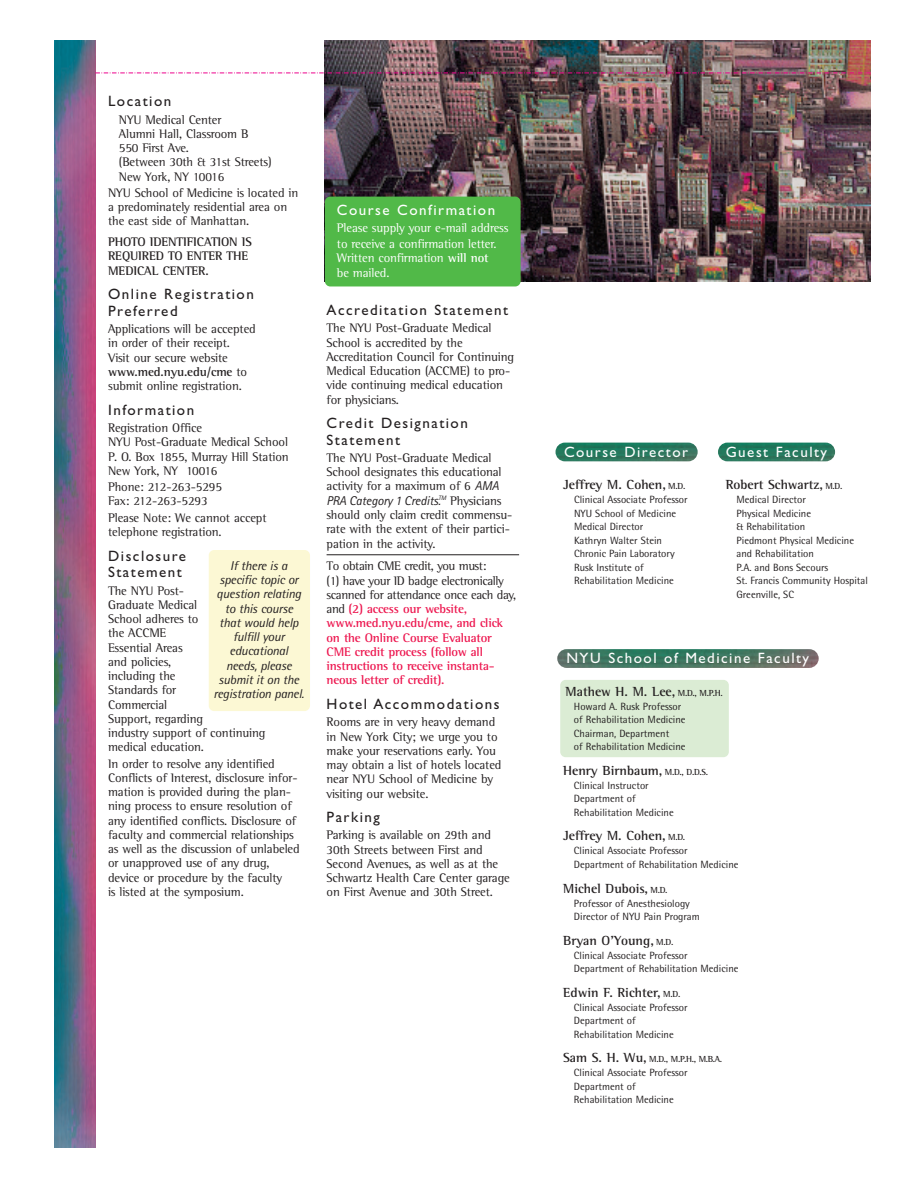
<style>
.page{position:relative;width:918px;height:1188px;background:#fff}
.page>*{position:absolute;margin:0;border:0;box-sizing:border-box;transform-origin:0 0}
.t1{font:15px/16.5px "Gill Sans";letter-spacing:.1em;color:#231f20}
.t2{font:15px "Gill Sans";letter-spacing:.1em;color:#fff}
.t3{font:700 13.5px "Rotis Semi Serif";color:#231f20}
.t4{font:12.75px/14.2px "Rotis Semi Serif";letter-spacing:-.01em;color:#231f20}
.t5{font:700 12.75px/14.2px "Rotis Semi Serif";letter-spacing:-.015em;color:#ed154e}
.t6{font:italic 12.75px/14.2px "Rotis Semi Sans";letter-spacing:-.015em;color:#231f20;text-align:center}
.t7{font:12.75px/16.4px "Rotis Semi Serif";letter-spacing:-.01em;color:#fff}
.t8{font:700 12.75px/14.2px "Rotis Semi Serif";letter-spacing:-.01em;color:#231f20}
.t9{font:italic 12.75px "Rotis Sans Serif";letter-spacing:-.01em;color:#231f20}
.t10{font:10.5px/13.5px "Rotis Semi Sans";color:#231f20}
.t11{font:700 9px "Rotis Semi Serif";color:#231f20}
.s1{font-weight:700}
.s2{font-family:"Rotis Sans Serif";font-style:italic}
.s3{font-family:"Rotis Semi Serif";font-style:normal}
.s4{font-weight:400;color:#231f20}
.s5{font-size:9px}
.s6{font-size:13.5px}
</style>
<div class="page">
<hr style="left:327px;top:555px;width:192px;height:1px;background:#231f20">
<img style="left:325px;top:40px;width:546px;height:242px">
<img style="left:55px;top:40px;width:40px;height:1108px">
<svg style="left:95px;top:73px;width:776px;height:1px"></svg>
<div style="left:209px;top:550px;width:101px;height:161px;background:#fcf8d4;border-radius:5px"></div>
<div style="left:325px;top:197px;width:196px;height:89px;background:#51b948;border-radius:5px"></div>
<img style="left:556px;top:443px;width:142px;height:18px">
<img style="left:557px;top:649px;width:262px;height:19px">
<div style="left:560px;top:680px;width:169px;height:77px;background:#dbecd4;border-radius:5px"></div>
<img style="left:718px;top:443px;width:117px;height:18px">
<p class="t1" style="left:108px;top:93px;width:65px">Location</p>
<p class="t4" style="left:119px;top:113px;width:154px">NYU Medical Center<br>Alumni Hall, Classroom B<br>550 First Ave.<br>(Between 30th &amp; 31st Streets)<br>New York, NY 10016</p>
<p class="t4" style="left:108px;top:187px;width:192px">NYU School of Medicine is located in a predominately residential area on the east side of Manhattan.</p>
<p class="t8" style="left:108px;top:236px;width:145px">PHOTO IDENTIFICATION IS<br>REQUIRED TO ENTER THE<br>MEDICAL CENTER.</p>
<p class="t1" style="left:108px;top:286px;width:147px">Online Registration<br>Preferred</p>
<p class="t4" style="left:108px;top:323px;width:149px">Applications will be accepted in order of their receipt.<br>Visit our secure website <span class="s1">www.med.nyu.edu/cme</span> to submit online registration.</p>
<p class="t1" style="left:108px;top:401px;width:88px">Information</p>
<p class="t4" style="left:108px;top:422px;width:182px">Registration Office<br>NYU Post-Graduate Medical School<br>P. O. Box 1855, Murray Hill Station<br>New York, NY 10016</p>
<p class="t4" style="left:108px;top:481px;width:115px">Phone: 212-263-5295<br>Fax: 212-263-5293</p>
<p class="t4" style="left:108px;top:512px;width:160px">Please Note: We cannot accept telephone registration.</p>
<p class="t1" style="left:108px;top:547px;width:80px">Disclosure<br>Statement</p>
<p class="t4" style="left:108px;top:584px;width:159px">The NYU Post-<br>Graduate Medical<br>School adheres to<br>the ACCME<br>Essential Areas<br>and policies,<br>including the<br>Standards for<br>Commercial<br>Support, regarding<br>industry support of continuing medical education.</p>
<p class="t4" style="left:108px;top:758px;width:193px">In order to resolve any identified Conflicts of Interest, disclosure infor&shy;mation is provided during the plan&shy;ning process to ensure resolution of any identified conflicts. Disclosure of faculty and commercial relationships as well as the discussion of unlabeled or unapproved use of any drug, device or procedure by the faculty<br>is listed at the symposium.</p>
<p class="t6" style="left:214px;top:560px;width:92px">If there is a specific topic or question relating to this course that would help fulfill your educational needs, please submit it on the registration panel.</p>
<p class="t2" style="left:337px;top:201px;width:160px">Course Confirmation</p>
<p class="t7" style="left:337px;top:221px;width:173px">Please supply your e-mail address to receive a confirmation letter.</p>
<p class="t7" style="left:337px;top:252px;width:153px;line-height:14.2px">Written confirmation <span class="s1">will not </span>be mailed.</p>
<p class="t1" style="left:327px;top:302px;width:183px">Accreditation Statement</p>
<p class="t4" style="left:327px;top:322px;width:189px">The NYU Post-Graduate Medical<br>School is accredited by the<br>Accreditation Council for Continuing<br>Medical Education (ACCME) to pro&shy;vide continuing medical education for physicians.</p>
<p class="t1" style="left:327px;top:415px;width:143px">Credit Designation<br>Statement</p>
<p class="t4" style="left:327px;top:452px;width:177px">The NYU Post-Graduate Medical<br>School designates this educational activity for a maximum of 6 <span class="s2">AMA</span></p>
<p class="t9" style="left:327px;top:496px;width:176px">PRA Category 1 Credits.<sup>TM</sup> <span class="s3">Physicians</span></p>
<p class="t4" style="left:327px;top:509px;width:187px">should only claim credit commensu&shy;rate with the extent of their partici&shy;pation in the activity.</p>
<p class="t5" style="left:327px;top:560px;width:191px"><span class="s4">To obtain CME credit, you must:<br>(1) have your ID badge electronically scanned for attendance once each day, and</span> (2) access our website, www.med.nyu.edu/cme, and click on the Online Course Evaluator<br>CME credit process (follow all instructions to receive instanta&shy;neous letter of credit).</p>
<p class="t1" style="left:327px;top:696px;width:174px">Hotel Accommodations</p>
<p class="t4" style="left:327px;top:716px;width:176px">Rooms are in very heavy demand in New York City; we urge you to make your reservations early. You may obtain a list of hotels located near NYU School of Medicine by visiting our website.</p>
<p class="t1" style="left:327px;top:809px;width:55px">Parking</p>
<p class="t4" style="left:327px;top:829px;width:185px">Parking is available on 29th and<br>30th Streets between First and<br>Second Avenues, as well as at the<br>Schwartz Health Care Center garage on First Avenue and 30th Street.</p>
<p class="t2" style="left:564px;top:443px;width:126px">Course Director</p>
<p class="t3" style="left:563px;top:480px;width:124px">Jeffrey M. Cohen, <span class="s5">M.D.</span></p>
<p class="t10" style="left:574px;top:494px;width:115px">Clinical Associate Professor<br>NYU School of Medicine<br>Medical Director<br>Kathryn Walter Stein<br>Chronic Pain Laboratory<br>Rusk Institute of<br>Rehabilitation Medicine</p>
<p class="t2" style="left:726px;top:443px;width:103px">Guest Faculty</p>
<p class="t3" style="left:726px;top:480px;width:118px">Robert Schwartz, <span class="s5">M.D.</span></p>
<p class="t10" style="left:737px;top:494px;width:133px">Medical Director<br>Physical Medicine<br>&amp; Rehabilitation<br>Piedmont Physical Medicine and Rehabilitation<br>P.A. and Bons Secours<br>St. Francis Community Hospital<br>Greenville, SC</p>
<p class="t2" style="left:566px;top:649px;width:244px">NYU School of Medicine Faculty</p>
<p class="t3" style="left:566px;top:687px;width:159px">Mathew H. M. Lee, <span class="s5">M.D., M.P.H.</span></p>
<p class="t10" style="left:574px;top:701px;width:113px">Howard A. Rusk Professor of Rehabilitation Medicine<br>Chairman, Department<br>of Rehabilitation Medicine</p>
<p class="t3" style="left:563px;top:766px;width:147px">Henry Birnbaum, <span class="s5">M.D., D.D.S.</span></p>
<p class="t10" style="left:574px;top:780px;width:101px">Clinical Instructor<br>Department of<br>Rehabilitation Medicine</p>
<p class="t3" style="left:563px;top:831px;width:124px">Jeffrey M. Cohen, <span class="s5">M.D.</span></p>
<p class="t10" style="left:574px;top:845px;width:166px">Clinical Associate Professor<br>Department of Rehabilitation Medicine</p>
<p class="t3" style="left:563px;top:883px;width:106px">Michel Dubois, <span class="s5">M.D.</span></p>
<p class="t10" style="left:574px;top:897px;width:127px">Professor of Anesthesiology<br>Director of NYU Pain Program</p>
<p class="t3" style="left:563px;top:936px;width:112px">Bryan O’Young, <span class="s5">M.D.</span></p>
<p class="t10" style="left:574px;top:949px;width:166px">Clinical Associate Professor<br>Department of Rehabilitation Medicine</p>
<p class="t3" style="left:563px;top:988px;width:119px">Edwin F. Richter, <span class="s5">M.D.</span></p>
<p class="t10" style="left:574px;top:1001px;width:115px">Clinical Associate Professor<br>Department of<br>Rehabilitation Medicine</p>
<p class="t11" style="left:563px;top:1056px;width:161px"><span class="s6">Sam S. H. Wu,</span> M.D., M.P.H., M.B.A.</p>
<p class="t10" style="left:574px;top:1067px;width:115px">Clinical Associate Professor<br>Department of<br>Rehabilitation Medicine</p>
</div>
